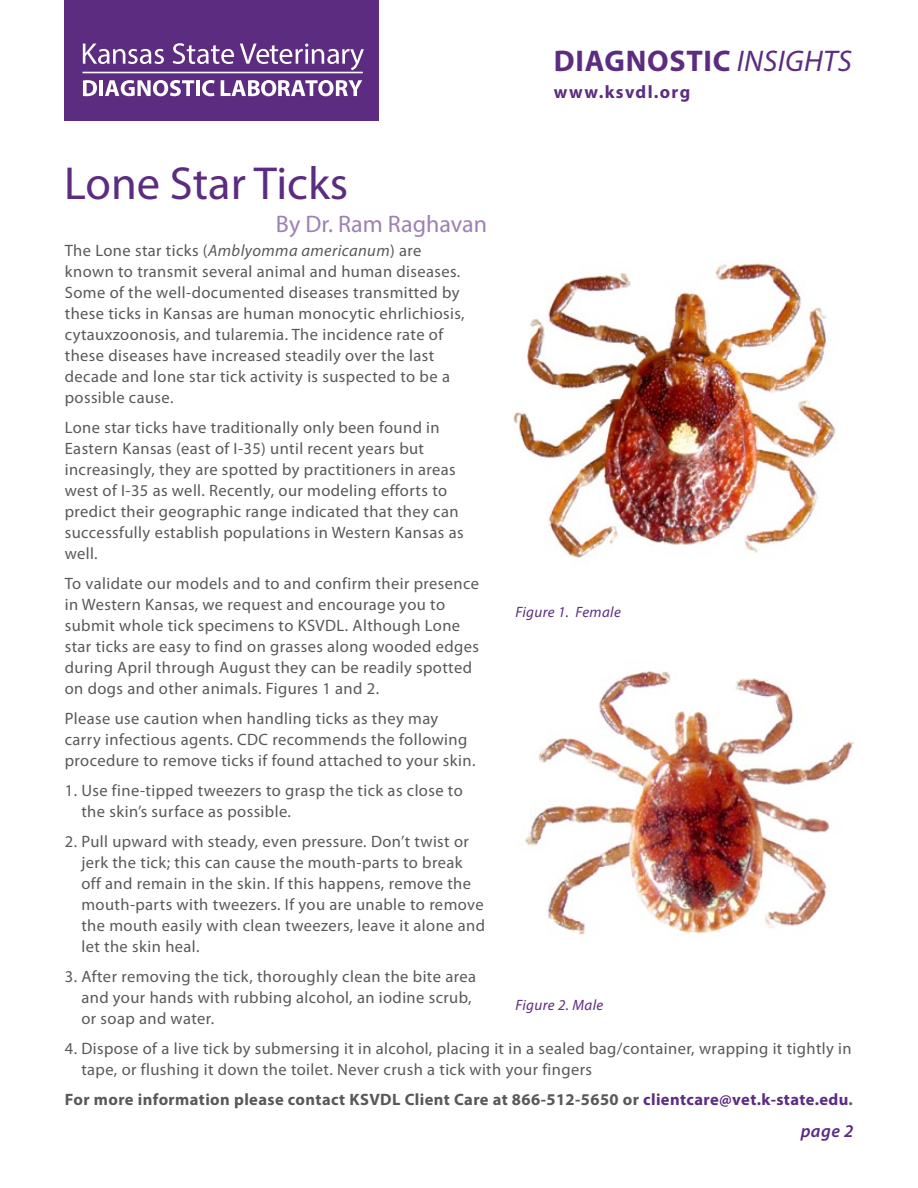
<style>
.page{position:relative;width:918px;height:1188px;background:#fff}
.page>*{position:absolute;margin:0;border:0;box-sizing:border-box;transform-origin:0 0}
.t1{font:46.5px "Myriad Pro";color:#5c2c81}
.t2{font:700 30px "Myriad Pro";letter-spacing:.025em;color:#5c2c81}
.t3{font:24px "Myriad Pro";color:#9d81b4}
.t4{font:700 18px "Myriad Pro";letter-spacing:.075em;color:#5c2c81}
.t5{font:italic 600 18px "Myriad Pro";color:#5c2c81}
.t6{font:16.5px/21px "Myriad Pro";letter-spacing:.025em;color:#58595b}
.t7{font:700 16.5px "Myriad Pro";letter-spacing:.025em;color:#58595b}
.t8{font:italic 15px "Myriad Pro";letter-spacing:.025em;color:#5c2c81}
.s1{font-weight:400;font-style:italic}
.s2{font-style:italic}
.s3{color:#5c2c81}
</style>
<div class="page">
<div style="left:64px;top:0;width:315px;height:120px;background:#5c2c81"></div>
<svg style="left:83px;top:80px;width:14px;height:16px"></svg>
<hr style="left:99px;top:80px;width:4px;height:16px;background:#fff">
<svg style="left:105px;top:80px;width:89px;height:16px"></svg>
<hr style="left:196px;top:80px;width:4px;height:16px;background:#fff">
<svg style="left:202px;top:80px;width:13px;height:16px"></svg>
<svg style="left:221px;top:80px;width:141px;height:16px"></svg>
<svg style="left:83px;top:44px;width:81px;height:20px"></svg>
<svg style="left:173px;top:43px;width:61px;height:21px"></svg>
<svg style="left:240px;top:44px;width:124px;height:26px"></svg>
<hr style="left:83px;top:72px;width:280px;height:1px;background:#fff">
<img style="left:513px;top:262px;width:323px;height:296px">
<img style="left:524px;top:670px;width:329px;height:266px">
<h1 class="t1" style="left:64px;top:158px;width:286px">Lone Star Ticks</h1>
<h3 class="t3" style="left:276px;top:211px;width:213px">By Dr. Ram Raghavan</h3>
<h2 class="t2" style="left:554px;top:44px;width:300px">DIAGNOSTIC <span class="s1">INSIGHTS</span></h2>
<p class="t4" style="left:554px;top:82px;width:138px">www.ksvdl.org</p>
<p class="t6" style="left:65px;top:240px;width:401px">The Lone star ticks (<span class="s2">Amblyomma americanum</span>) are known to transmit several animal and human diseases.<br>Some of the well-documented diseases transmitted by these ticks in Kansas are human monocytic ehrlichiosis, cytauxzoonosis, and tularemia. The incidence rate of these diseases have increased steadily over the last decade and lone star tick activity is suspected to be a possible cause.</p>
<p class="t6" style="left:65px;top:417px;width:400px">Lone star ticks have traditionally only been found in Eastern Kansas (east of I-35) until recent years but increasingly, they are spotted by practitioners in areas west of I-35 as well. Recently, our modeling efforts to predict their geographic range indicated that they can successfully establish populations in Western Kansas as well.</p>
<p class="t6" style="left:65px;top:573px;width:416px">To validate our models and to and confirm their presence in Western Kansas, we request and encourage you to submit whole tick specimens to KSVDL. Although Lone star ticks are easy to find on grasses along wooded edges during April through August they can be readily spotted on dogs and other animals. Figures 1 and 2.</p>
<p class="t6" style="left:65px;top:708px;width:412px">Please use caution when handling ticks as they may carry infectious agents. CDC recommends the following procedure to remove ticks if found attached to your skin.</p>
<p class="t6" style="left:81px;top:780px;width:383px;text-indent:-17px">1. Use fine-tipped tweezers to grasp the tick as close to the skin’s surface as possible.</p>
<p class="t6" style="left:81px;top:831px;width:405px;text-indent:-17px">2. Pull upward with steady, even pressure. Don’t twist or jerk the tick; this can cause the mouth-parts to break off and remain in the skin. If this happens, remove the mouth-parts with tweezers. If you are unable to remove the mouth easily with clean tweezers, leave it alone and let the skin heal.</p>
<p class="t6" style="left:81px;top:966px;width:396px;text-indent:-17px">3. After removing the tick, thoroughly clean the bite area and your hands with rubbing alcohol, an iodine scrub, or soap and water.</p>
<p class="t6" style="left:81px;top:1038px;width:772px;text-indent:-17px">4. Dispose of a live tick by submersing it in alcohol, placing it in a sealed bag/container, wrapping it tightly in tape, or flushing it down the toilet. Never crush a tick with your fingers</p>
<p class="t7" style="left:65px;top:1090px;width:790px">For more information please contact KSVDL Client Care at 866-512-5650 or <span class="s3">clientcare@vet.k-state.edu</span>.</p>
<p class="t8" style="left:515px;top:604px;width:107px">Figure 1. Female</p>
<p class="t8" style="left:515px;top:996px;width:89px">Figure 2. Male</p>
<p class="t5" style="left:801px;top:1121px;width:54px">page 2</p>
</div>
